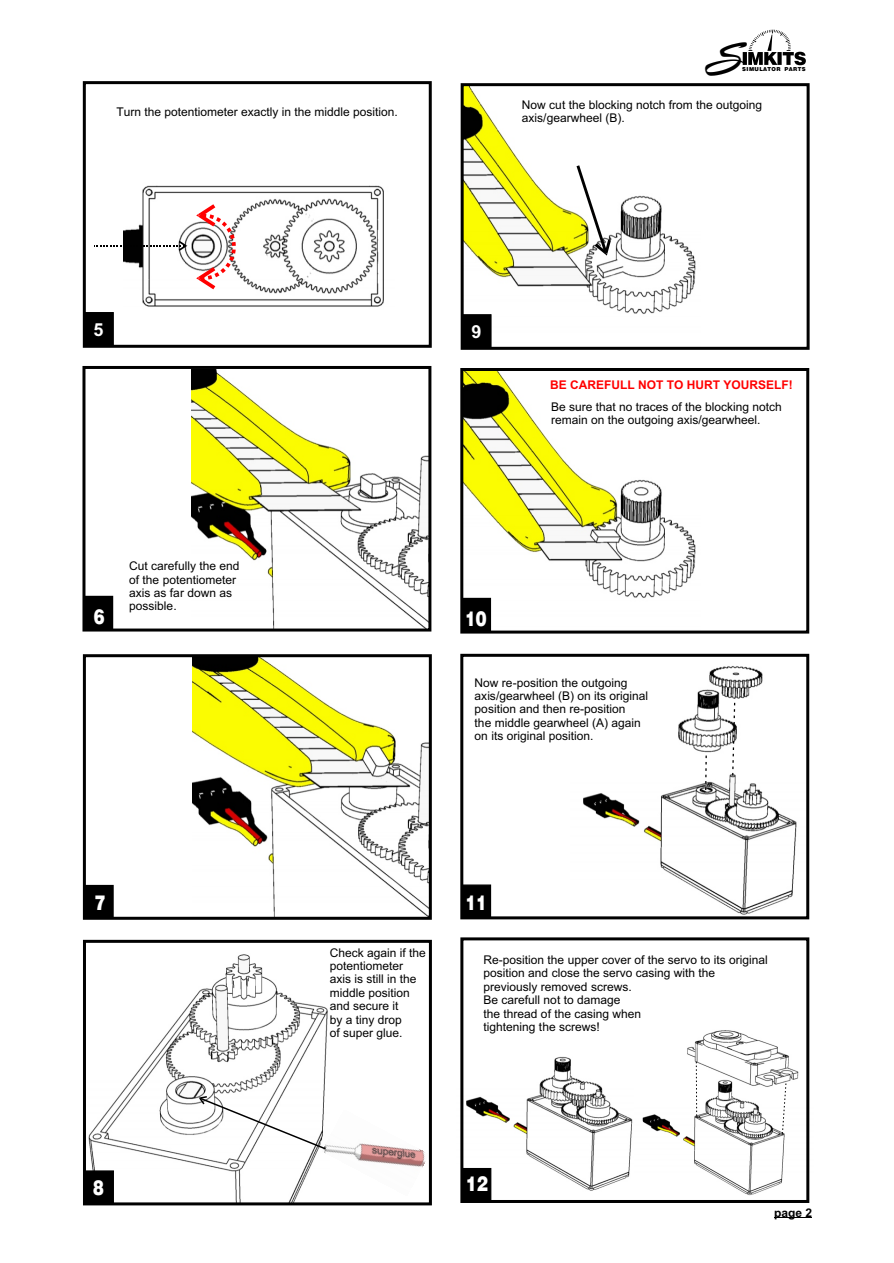
<style>
.page{position:relative;width:894px;height:1263px;background:#fff}
.page>*{position:absolute;margin:0;border:0;box-sizing:border-box;transform-origin:0 0}
.t1{font:47.55px "Rapier LET";color:#000}
.t2{font:20.7px "Swis 721 Blk BT";color:#fff;scale:.79 1}
.t3{font:20.7px "Swis 721 Blk BT";color:#fff;scale:.82 1}
.t4{font:700 18px "Arial";color:#fff}
.t5{font:12px/13.4px "Arial";color:#000}
.t6{font:700 12px "Arial";color:#f00}
.t7{font:700 12px "Arial";color:#000}
.t8{font:5.4px "Swis 721 Blk BT";letter-spacing:.075em;color:#000}
</style>
<div class="page">
<img style="left:466px;top:1056px;width:167px;height:138px">
<img style="left:642px;top:1010px;width:168px;height:187px">
<img style="left:583px;top:666px;width:214px;height:249px">
<img style="left:464px;top:372px;width:232px;height:258px">
<img style="left:465px;top:87px;width:231px;height:259px">
<img style="left:88px;top:954px;width:240px;height:247px">
<img style="left:192px;top:658px;width:236px;height:258px">
<img style="left:191px;top:370px;width:236px;height:258px">
<img style="left:123px;top:185px;width:261px;height:122px">
<svg style="left:743px;top:30px;width:63px;height:35px"></svg>
<hr style="left:774px;top:1218px;width:38px;height:1px;background:#000">
<div style="left:460px;top:654px;width:349px;height:265px;border:3px solid #000"></div>
<div style="left:460px;top:368px;width:349px;height:266px;border:3px solid #000"></div>
<div style="left:461px;top:598px;width:30px;height:34px;background:#000"></div>
<div style="left:461px;top:83px;width:349px;height:267px;border:3px solid #000"></div>
<div style="left:462px;top:314px;width:29px;height:34px;background:#000;border:1px solid #000"></div>
<div style="left:460px;top:937px;width:349px;height:266px;border:3px solid #000"></div>
<div style="left:462px;top:1168px;width:29px;height:34px;background:#000"></div>
<div style="left:461px;top:884px;width:30px;height:34px;background:#000;border:1px solid #000"></div>
<div style="left:83px;top:940px;width:349px;height:265px;border:3px solid #000"></div>
<div style="left:84px;top:1170px;width:30px;height:34px;background:#000;border:1px solid #000"></div>
<div style="left:83px;top:654px;width:349px;height:266px;border:3px solid #000"></div>
<div style="left:84px;top:885px;width:30px;height:34px;background:#000;border:1px solid #000"></div>
<div style="left:82px;top:366px;width:349px;height:266px;border:3px solid #000"></div>
<div style="left:83px;top:596px;width:30px;height:34px;background:#000"></div>
<div style="left:83px;top:81px;width:349px;height:267px;border:3px solid #000"></div>
<div style="left:84px;top:312px;width:30px;height:34px;background:#000;border:1px solid #000"></div>
<svg style="left:94px;top:241px;width:93px;height:10px"></svg>
<img style="left:323px;top:1110px;width:103px;height:86px">
<svg style="left:196px;top:204px;width:40px;height:85px"></svg>
<svg style="left:577px;top:165px;width:34px;height:91px"></svg>
<svg style="left:199px;top:1096px;width:126px;height:53px"></svg>
<svg style="left:696px;top:1062px;width:1px;height:54px"></svg>
<svg style="left:782px;top:1081px;width:5px;height:53px"></svg>
<svg style="left:704px;top:751px;width:4px;height:40px"></svg>
<svg style="left:731px;top:697px;width:5px;height:80px"></svg>
<p class="t5" style="left:116px;top:106px;width:283px">Turn the potentiometer exactly in the middle position.</p>
<h1 class="t1" style="left:704px;top:28px;width:41px">S</h1>
<p class="t8" style="left:742px;top:67px;width:65px">SIMULATOR PARTS</p>
<p class="t5" style="left:522px;top:99px;width:242px">Now cut the blocking notch from the outgoing axis/gearwheel (B).</p>
<h3 class="t4" style="left:94px;top:323px;width:12px">5</h3>
<h3 class="t4" style="left:472px;top:325px;width:12px">9</h3>
<p class="t6" style="left:550px;top:381px;width:244px">BE CAREFULL NOT TO HURT YOURSELF!</p>
<p class="t5" style="left:551px;top:401px;width:232px">Be sure that no traces of the blocking notch remain on the outgoing axis/gearwheel.</p>
<h2 class="t2" style="left:94px;top:608px;width:15px">6</h2>
<p class="t5" style="left:129px;top:560px;width:112px">Cut carefully the end of the potentiometer axis as far down as possible.</p>
<h2 class="t2" style="left:465px;top:610px;width:29px">10</h2>
<p class="t5" style="left:475px;top:677px;width:175px">Now re-position the outgoing axis/gearwheel (B) on its original position and then re-position<br>the middle gearwheel (A) again on its original position.</p>
<h2 class="t2" style="left:95px;top:895px;width:15px">7</h2>
<h2 class="t2" style="left:466px;top:894px;width:29px">11</h2>
<p class="t5" style="left:330px;top:947px;width:98px">Check again if the potentiometer axis is still in the middle position and secure it<br>by a tiny drop<br>of super glue.</p>
<p class="t5" style="left:484px;top:954px;width:286px">Re-position the upper cover of the servo to its original position and close the servo casing with the previously removed screws.<br>Be carefull not to damage<br>the thread of the casing when<br>tightening the screws!</p>
<h2 class="t2" style="left:93px;top:1179px;width:15px">8</h2>
<h2 class="t3" style="left:466px;top:1175px;width:29px">12</h2>
<p class="t7" style="left:774px;top:1208px;width:40px">page 2</p>
</div>
